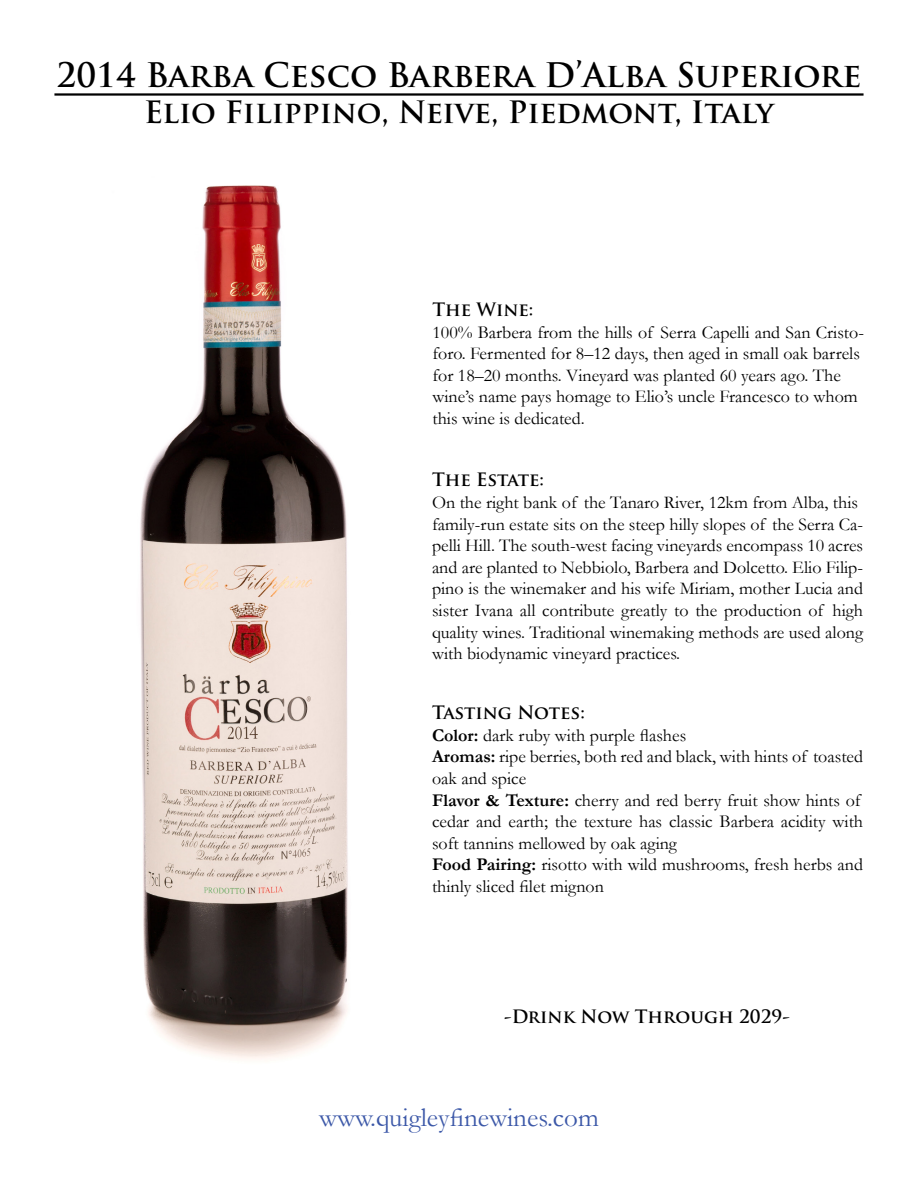
<style>
.page{position:relative;width:918px;height:1188px;background:#fff}
.page>*{position:absolute;margin:0;border:0;box-sizing:border-box;transform-origin:0 0}
.t1{font:700 33px "Trajan Pro";color:#000}
.t2{font:700 30px "Trajan Pro";color:#000}
.t3{font:27px "Garamond";color:#3c58a8}
.t4{font:18px/21.6px "Garamond";color:#000}
.t5{font:700 18px "Trajan Pro";color:#000}
.s1{font-weight:700}
</style>
<div class="page">
<hr style="left:54px;top:93px;width:810px;height:3px;background:#000">
<img style="left:140px;top:185px;width:208px;height:874px">
<h1 class="t1" style="left:57px;top:54px;width:806px">2014 Barba Cesco Barbera D’Alba Superiore</h1>
<h2 class="t2" style="left:144px;top:94px;width:631px">Elio Filippino, Neive, Piedmont, Italy</h2>
<p class="t5" style="left:432px;top:298px;width:103px">The Wine:</p>
<p class="t4" style="left:432px;top:321px;width:433px">100% Barbera from the hills of Serra Capelli and San Cristo&shy;foro. Fermented for 8–12 days, then aged in small oak barrels for 18–20 months. Vineyard was planted 60 years ago. The wine’s name pays homage to Elio’s uncle Francesco to whom this wine is dedicated.</p>
<p class="t5" style="left:432px;top:469px;width:114px">The Estate:</p>
<p class="t4" style="left:432px;top:491px;width:433px">On the right bank of the Tanaro River, 12km from Alba, this family-run estate sits on the steep hilly slopes of the Serra Ca&shy;pelli Hill. The south-west facing vineyards encompass 10 acres and are planted to Nebbiolo, Barbera and Dolcetto. Elio Filip&shy;pino is the winemaker and his wife Miriam, mother Lucia and sister Ivana all contribute greatly to the production of high quality wines. Traditional winemaking methods are used along with biodynamic vineyard practices.</p>
<p class="t5" style="left:432px;top:701px;width:154px">Tasting Notes:</p>
<p class="t4" style="left:432px;top:724px;width:433px"><span class="s1">Color:</span> dark ruby with purple flashes<br><span class="s1">Aromas:</span> ripe berries, both red and black, with hints of toasted oak and spice<br><span class="s1">Flavor &amp; Texture:</span> cherry and red berry fruit show hints of cedar and earth; the texture has classic Barbera acidity with soft tannins mellowed by oak aging<br><span class="s1">Food Pairing:</span> risotto with wild mushrooms, fresh herbs and thinly sliced filet mignon</p>
<p class="t5" style="left:504px;top:1006px;width:287px">-Drink Now Through 2029-</p>
<h3 class="t3" style="left:319px;top:1099px;width:281px">www.quigleyfinewines.com</h3>
</div>
